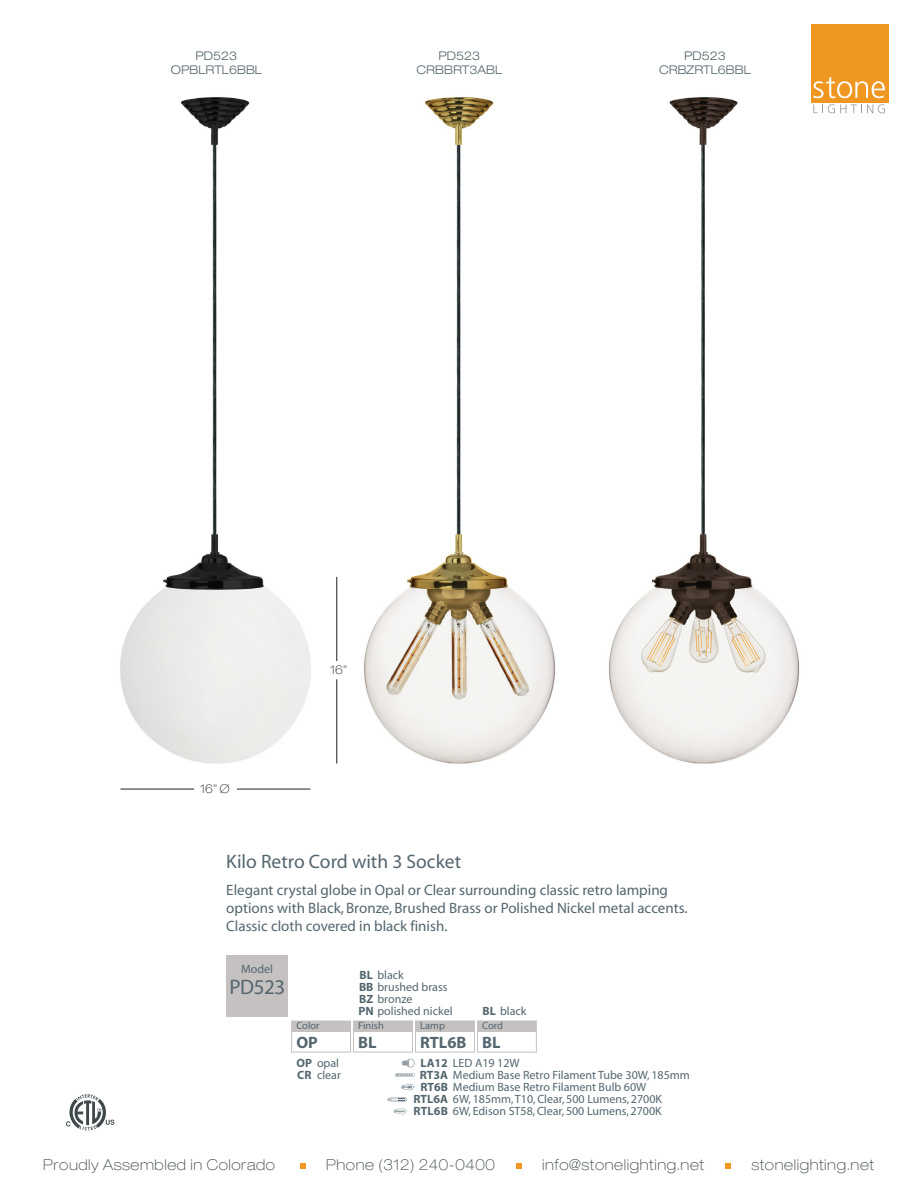
<style>
.page{position:relative;width:918px;height:1188px;background:#fff}
.page>*{position:absolute;margin:0;border:0;box-sizing:border-box;transform-origin:0 0}
.t1{font:21px "Myriad";letter-spacing:-.02em;color:#54666f}
.t2{font:19.5px "Myriad";color:#54666f}
.t3{font:700 16.5px "Myriad";color:#54666f}
.t4{font:15px/18px "Myriad";color:#54666f}
.t5{font:100 expanded 15px "Helvetica Neue LT Std";letter-spacing:.04em;color:#3f484b}
.t6{font:12px/12px "Myriad";color:#54666f}
.t7{font:300 expanded 12px/14.4px "Helvetica Neue LT Std";color:#556770;text-align:center}
.t8{font:700 12px/12px "Myriad";color:#54666f}
.t9{font:100 expanded 12px "Helvetica Neue LT Std";color:#231f20}
.t10{font:10.5px "Myriad";color:#54666f}
.s1{font-weight:400}
.s2{font-weight:700}
</style>
<div class="page">
<img style="left:609px;top:97px;width:217px;height:667px">
<img style="left:364px;top:97px;width:191px;height:667px">
<img style="left:120px;top:97px;width:217px;height:667px">
<hr style="left:237px;top:789px;width:73px;height:1px;background:#231f20">
<hr style="left:120px;top:789px;width:74px;height:1px;background:#231f20">
<div style="left:291px;top:1021px;width:60px;height:32px;border:1px solid #c4c1c0"></div>
<div style="left:292px;top:1021px;width:59px;height:10px;background:#c4c1c0"></div>
<div style="left:353px;top:1021px;width:60px;height:32px;border:1px solid #c4c1c0"></div>
<div style="left:354px;top:1021px;width:58px;height:10px;background:#c4c1c0"></div>
<div style="left:415px;top:1021px;width:60px;height:32px;border:1px solid #c4c1c0"></div>
<div style="left:416px;top:1021px;width:58px;height:10px;background:#c4c1c0"></div>
<svg style="left:395px;top:1073px;width:20px;height:4px"></svg>
<svg style="left:402px;top:1059px;width:13px;height:8px"></svg>
<svg style="left:401px;top:1084px;width:13px;height:7px"></svg>
<svg style="left:387px;top:1098px;width:20px;height:4px"></svg>
<svg style="left:394px;top:1108px;width:13px;height:7px"></svg>
<div style="left:226px;top:956px;width:62px;height:61px;background:#c4c1c0"></div>
<div style="left:477px;top:1021px;width:60px;height:32px;border:1px solid #c4c1c0"></div>
<div style="left:477px;top:1021px;width:59px;height:10px;background:#c4c1c0"></div>
<hr style="left:337px;top:679px;width:1px;height:85px;background:#231f20">
<hr style="left:337px;top:577px;width:1px;height:84px;background:#231f20">
<svg style="left:813px;top:104px;width:72px;height:9px"></svg>
<div style="left:811px;top:24px;width:78px;height:78px;background:#ef9720"></div>
<svg style="left:813px;top:77px;width:72px;height:21px"></svg>
<svg style="left:300px;top:1163px;width:6px;height:5px"></svg>
<svg style="left:516px;top:1163px;width:5px;height:5px"></svg>
<svg style="left:725px;top:1163px;width:6px;height:5px"></svg>
<svg style="left:66px;top:1094px;width:48px;height:37px"></svg>
<p class="t7" style="left:171px;top:48px;width:93px">PD523<br>OPBLRTL6BBL</p>
<p class="t7" style="left:417px;top:48px;width:87px">PD523<br>CRBBRT3ABL</p>
<p class="t7" style="left:659px;top:48px;width:93px">PD523<br>CRBZRTL6BBL</p>
<p class="t9" style="left:200px;top:782px;width:31px">16” Ø</p>
<p class="t9" style="left:330px;top:663px;width:19px">16”</p>
<h2 class="t2" style="left:226px;top:851px;width:236px">Kilo Retro Cord with 3 Socket</h2>
<p class="t4" style="left:226px;top:881px;width:463px">Elegant crystal globe in Opal or Clear surrounding classic retro lamping options with Black, Bronze, Brushed Brass or Polished Nickel metal accents.<br>Classic cloth covered in black finish.</p>
<p class="t6" style="left:241px;top:964px;width:33px">Model</p>
<h1 class="t1" style="left:229px;top:977px;width:57px">PD523</h1>
<p class="t10" style="left:296px;top:1020px;width:25px">Color</p>
<h3 class="t3" style="left:296px;top:1033px;width:23px">OP</h3>
<p class="t8" style="left:297px;top:1057px;width:44px">OP <span class="s1">opal<br></span>CR</p>
<p class="t6" style="left:317px;top:1070px;width:25px">clear</p>
<p class="t6" style="left:359px;top:969px;width:95px"><span class="s2">BL</span> black<br><span class="s2">BB</span> brushed brass<br><span class="s2">BZ</span> bronze<br><span class="s2">PN</span> polished nickel</p>
<p class="t6" style="left:483px;top:1005px;width:45px"><span class="s2">BL</span> black</p>
<p class="t10" style="left:482px;top:1020px;width:23px">Cord</p>
<h3 class="t3" style="left:482px;top:1033px;width:20px">BL</h3>
<p class="t10" style="left:358px;top:1020px;width:27px">Finish</p>
<h3 class="t3" style="left:358px;top:1033px;width:20px">BL</h3>
<p class="t10" style="left:420px;top:1020px;width:26px">Lamp</p>
<h3 class="t3" style="left:420px;top:1033px;width:48px">RTL6B</h3>
<p class="t6" style="left:421px;top:1058px;width:101px"><span class="s2">LA12</span> LED A19 12W</p>
<p class="t6" style="left:420px;top:1070px;width:272px"><span class="s2">RT3A</span> Medium Base Retro Filament Tube 30W, 185mm</p>
<p class="t6" style="left:420px;top:1082px;width:227px"><span class="s2">RT6B</span> Medium Base Retro Filament Bulb 60W</p>
<p class="t6" style="left:413px;top:1094px;width:250px"><span class="s2">RTL6A</span> 6W, 185mm, T10, Clear, 500 Lumens, 2700K</p>
<p class="t6" style="left:414px;top:1106px;width:250px"><span class="s2">RTL6B</span> 6W, Edison ST58, Clear, 500 Lumens, 2700K</p>
<p class="t5" style="left:43px;top:1155px;width:233px">Proudly Assembled in Colorado</p>
<p class="t5" style="left:326px;top:1155px;width:170px">Phone (312) 240-0400</p>
<p class="t5" style="left:542px;top:1155px;width:164px">info@stonelighting.net</p>
<p class="t5" style="left:751px;top:1155px;width:124px">stonelighting.net</p>
</div>
